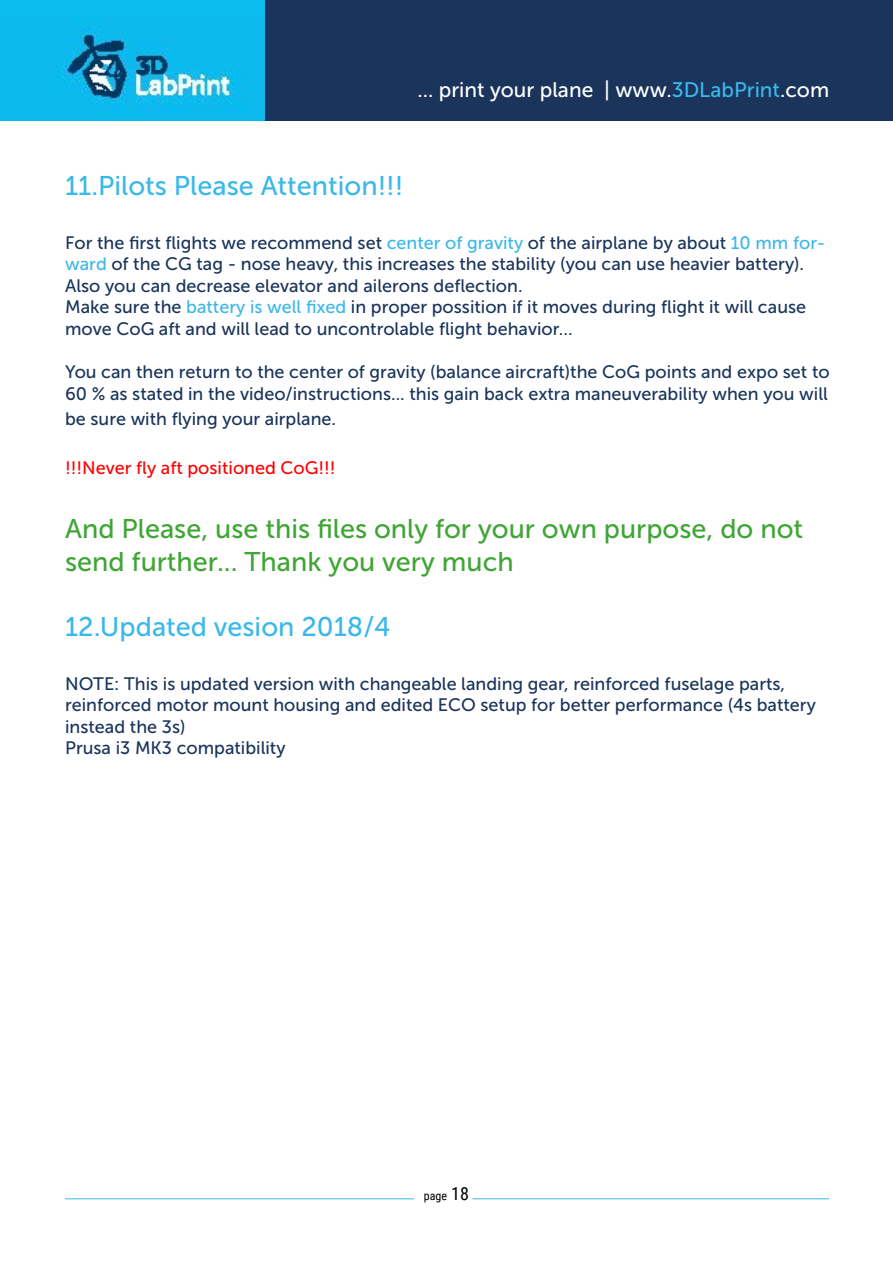
<style>
.page{position:relative;width:893px;height:1263px;background:#fff}
.page>*{position:absolute;margin:0;border:0;box-sizing:border-box;transform-origin:0 0}
.t1{font:27px/32.4px "Museo Sans 500";color:#3fa535}
.t2{font:27px "Museo Sans 500";color:#3bb8ea}
.t3{font:21px "Museo Sans 500";color:#fff}
.t4{font:18px/21.6px "Museo Sans 500";color:#1a345b}
.t5{font:18px "Museo Sans 500";color:#f00}
.t6{font:12px "Roboto Condensed";color:#000}
.s1{color:#3bb8ea}
.s2{font-size:18px}
</style>
<div class="page">
<img style="left:0;top:0;width:265px;height:121px">
<div style="left:265px;top:0;width:628px;height:121px;background:#1a345b"></div>
<hr style="left:472px;top:1198px;width:357px;height:1px;background:#3bb8ea">
<hr style="left:65px;top:1198px;width:349px;height:1px;background:#3bb8ea">
<p class="t3" style="left:417px;top:78px;width:413px">... print your plane | www.<span class="s1">3DLabPrint</span>.com</p>
<h1 class="t2" style="left:65px;top:170px;width:340px">11.Pilots Please Attention!!!</h1>
<p class="t4" style="left:65px;top:232px;width:762px">For the first flights we recommend set <span class="s1">center of gravity</span> of the airplane by about <span class="s1">10 mm for&shy;ward</span> of the CG tag - nose heavy, this increases the stability (you can use heavier battery).<br>Also you can decrease elevator and ailerons deflection.<br>Make sure the <span class="s1">battery is well fixed</span> in proper possition if it moves during flight it will cause move CoG aft and will lead to uncontrolable flight behavior...</p>
<p class="t4" style="left:65px;top:361px;width:766px">You can then return to the center of gravity (balance aircraft)the CoG points and expo set to<br>60 % as stated in the video/instructions... this gain back extra maneuverability when you will</p>
<p class="t4" style="left:65px;top:408px;width:273px">be sure with flying your airplane.</p>
<p class="t5" style="left:65px;top:458px;width:272px">!!!Never fly aft positioned CoG!!!</p>
<h1 class="t1" style="left:65px;top:513px;width:740px">And Please, use this files only for your own purpose, do not send further... Thank you very much</h1>
<h1 class="t2" style="left:65px;top:611px;width:327px">12.Updated vesion 2018/4</h1>
<p class="t4" style="left:65px;top:673px;width:752px">NOTE: This is updated version with changeable landing gear, reinforced fuselage parts, reinforced motor mount housing and edited ECO setup for better performance (4s battery instead the 3s)<br>Prusa i3 MK3 compatibility</p>
<p class="t6" style="left:424px;top:1187px;width:47px">page <span class="s2">18</span></p>
</div>
